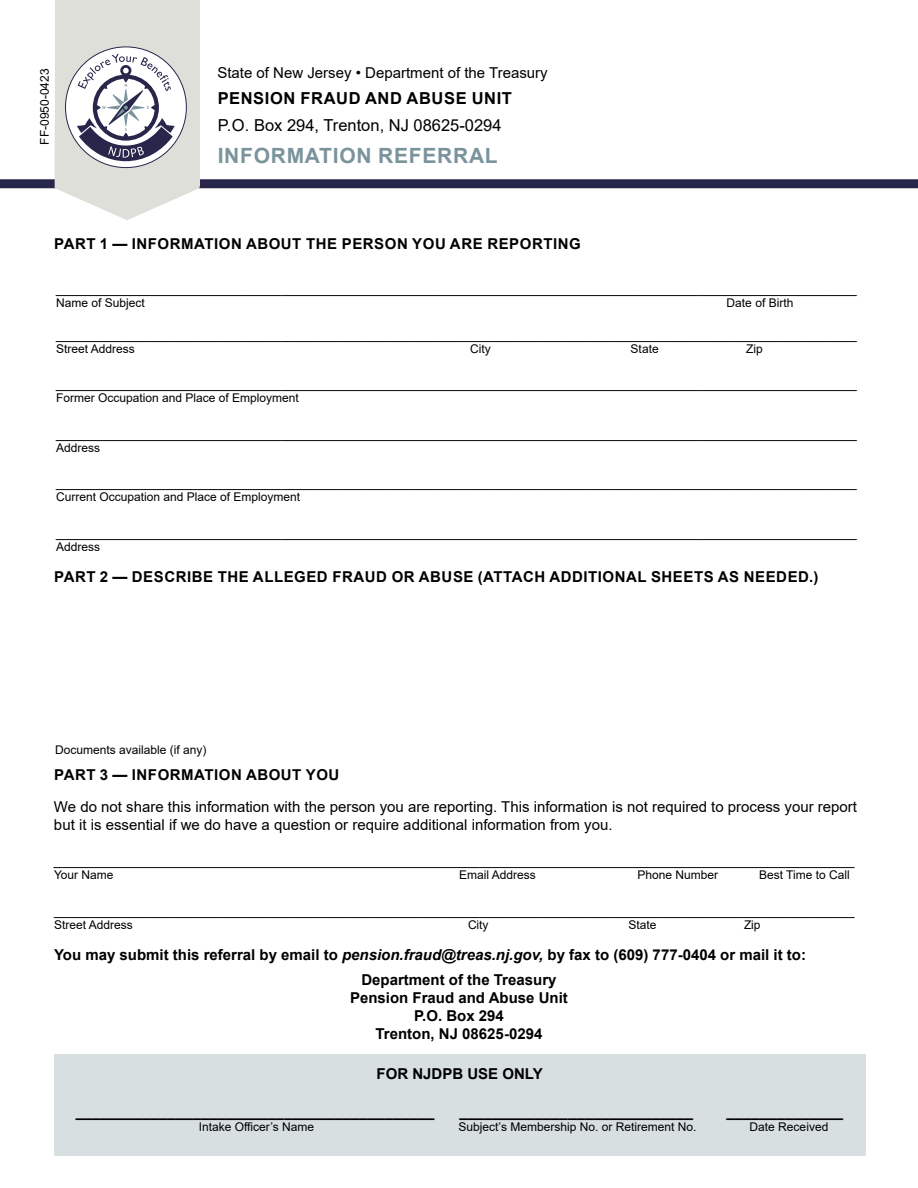
<style>
.page{position:relative;width:918px;height:1188px;background:#fff}
.page>*{position:absolute;margin:0;border:0;box-sizing:border-box;transform-origin:0 0}
.t1{font:700 21px "Arial";letter-spacing:.035em;color:#7a939c}
.t2{font:16.5px "Arial";color:#000}
.t3{font:700 16.5px "Arial";letter-spacing:.035em;color:#000}
.t4{font:15px/18px "Arial";color:#000}
.t5{font:700 15px/18px "Arial";color:#000}
.t6{font:700 15px "Arial";letter-spacing:.035em;color:#000}
.t7{font:12px "Arial";color:#000}
.s1{font-style:italic}
</style>
<div class="page">
<div style="left:54px;top:1054px;width:811px;height:102px;background:#d7dfe1"></div>
<div style="left:0;top:179px;width:918px;height:9px;background:#28274b"></div>
<div style="left:55px;top:0;width:145px;height:186px;background:#dfdfda"></div>
<svg style="left:55px;top:54px;width:145px;height:166px"></svg>
<p class="t7" style="left:37px;top:145px;width:78px;rotate:-90deg">FF-0950-0423</p>
<p class="t4" style="left:217px;top:63px;width:332px">State of New Jersey • Department of the Treasury</p>
<p class="t3" style="left:218px;top:87px;width:296px">PENSION FRAUD AND ABUSE UNIT</p>
<p class="t2" style="left:218px;top:113px;width:285px">P.O. Box 294, Trenton, NJ 08625-0294</p>
<h1 class="t1" style="left:218px;top:140px;width:281px">INFORMATION REFERRAL</h1>
<p class="t6" style="left:54px;top:233px;width:528px">PART 1 — INFORMATION ABOUT THE PERSON YOU ARE REPORTING</p>
<p class="t4" style="left:56px;top:278px;width:802px">________________________________________________________________________________________________</p>
<p class="t7" style="left:56px;top:295px;width:90px">Name of Subject</p>
<p class="t7" style="left:727px;top:295px;width:68px">Date of Birth</p>
<p class="t4" style="left:56px;top:324px;width:802px">________________________________________________________________________________________________</p>
<p class="t7" style="left:56px;top:340px;width:80px">Street Address</p>
<p class="t7" style="left:470px;top:340px;width:22px">City</p>
<p class="t7" style="left:631px;top:340px;width:30px">State</p>
<p class="t7" style="left:746px;top:340px;width:18px">Zip</p>
<p class="t4" style="left:56px;top:374px;width:802px">________________________________________________________________________________________________</p>
<p class="t7" style="left:56px;top:390px;width:244px">Former Occupation and Place of Employment</p>
<p class="t4" style="left:56px;top:423px;width:802px">________________________________________________________________________________________________</p>
<p class="t7" style="left:56px;top:439px;width:46px">Address</p>
<p class="t4" style="left:56px;top:473px;width:802px">________________________________________________________________________________________________</p>
<p class="t7" style="left:56px;top:489px;width:246px">Current Occupation and Place of Employment</p>
<p class="t4" style="left:56px;top:522px;width:802px">________________________________________________________________________________________________</p>
<p class="t7" style="left:56px;top:538px;width:46px">Address</p>
<p class="t6" style="left:54px;top:566px;width:766px">PART 2 — DESCRIBE THE ALLEGED FRAUD OR ABUSE (ATTACH ADDITIONAL SHEETS AS NEEDED.)</p>
<p class="t7" style="left:55px;top:742px;width:153px">Documents available (if any)</p>
<p class="t6" style="left:54px;top:764px;width:287px">PART 3 — INFORMATION ABOUT YOU</p>
<p class="t4" style="left:54px;top:798px;width:805px">We do not share this information with the person you are reporting. This information is not required to process your report but it is essential if we do have a question or require additional information from you.</p>
<p class="t4" style="left:54px;top:851px;width:802px">________________________________________________________________________________________________</p>
<p class="t7" style="left:54px;top:867px;width:61px">Your Name</p>
<p class="t7" style="left:459px;top:867px;width:78px">Email Address</p>
<p class="t7" style="left:638px;top:867px;width:82px">Phone Number</p>
<p class="t7" style="left:759px;top:867px;width:92px">Best Time to Call</p>
<p class="t4" style="left:54px;top:900px;width:802px">________________________________________________________________________________________________</p>
<p class="t7" style="left:54px;top:917px;width:80px">Street Address</p>
<p class="t7" style="left:468px;top:917px;width:22px">City</p>
<p class="t7" style="left:628px;top:917px;width:30px">State</p>
<p class="t7" style="left:744px;top:917px;width:18px">Zip</p>
<p class="t5" style="left:361px;top:943px;width:446px;line-height:24.8px;text-indent:-307px">You may submit this referral by email to <span class="s1">pension.fraud@treas.nj.gov,</span> by fax to (609) 777-0404 or mail it to:<br>Department of the Treasury</p>
<p class="t5" style="left:350px;top:989px;width:219px;text-align:center">Pension Fraud and Abuse Unit<br>P.O. Box 294<br>Trenton, NJ 08625-0294</p>
<p class="t5" style="left:377px;top:1064px;width:168px">FOR NJDPB USE ONLY</p>
<p class="t5" style="left:76px;top:1103px;width:360px">___________________________________________</p>
<p class="t5" style="left:460px;top:1103px;width:235px">____________________________</p>
<p class="t5" style="left:727px;top:1103px;width:118px">______________</p>
<p class="t7" style="left:199px;top:1119px;width:117px">Intake Officer’s Name</p>
<p class="t7" style="left:459px;top:1119px;width:239px">Subject’s Membership No. or Retirement No.</p>
<p class="t7" style="left:750px;top:1119px;width:80px">Date Received</p>
</div>
